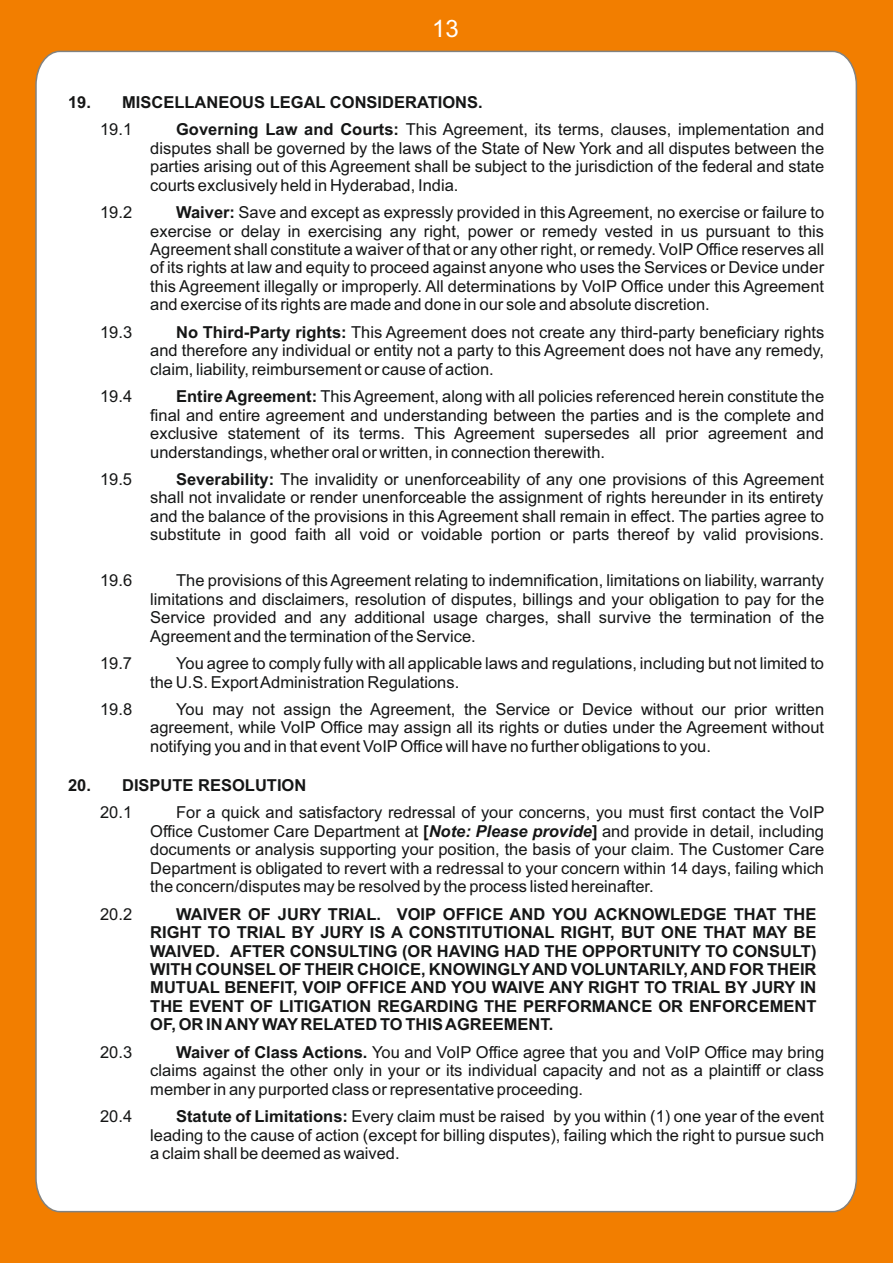
<style>
.page{position:relative;width:893px;height:1263px;background:#f27e00}
.page>*{position:absolute;margin:0;border:0;box-sizing:border-box;transform-origin:0 0}
.t1{font:24px "Arial";color:#fff}
.t2{font:16.5px/18.5px "Arial";color:#151616;text-align:justify}
.t3{font:700 16.5px/18.5px "Arial";color:#151616;text-align:justify}
.s1{font-weight:700}
.s2{font-weight:700;font-style:italic}
</style>
<div class="page">
<div style="left:35px;top:50px;width:823px;height:1163px;background:#fff"></div>
<h1 class="t1" style="left:432px;top:19px;width:28px">13</h1>
<p class="t3" style="left:68px;top:94px;width:416px">19. MISCELLANEOUS LEGAL CONSIDERATIONS.</p>
<p class="t2" style="left:100px;top:122px;width:34px">19.1</p>
<p class="t2" style="left:150px;top:122px;width:675px;text-indent:26px"><span class="s1">Governing Law and Courts:</span> This Agreement, its terms, clauses, implementation and disputes shall be governed by the laws of the State of New York and all disputes between the parties arising out of this Agreement shall be subject to the jurisdiction of the federal and state courts exclusively held in Hyderabad, India.</p>
<p class="t2" style="left:100px;top:205px;width:34px">19.2</p>
<p class="t2" style="left:150px;top:205px;width:675px;text-indent:26px"><span class="s1">Waiver:</span> Save and except as expressly provided in this Agreement, no exercise or failure to exercise or delay in exercising any right, power or remedy vested in us pursuant to this Agreement shall constitute a waiver of that or any other right, or remedy. VoIPOffice reserves all of its rights at law and equity to proceed against anyone who uses the Services or Device under this Agreement illegally or improperly. All determinations by VoIP Office under this Agreement and exercise of its rights are made and done in our sole and absolute discretion.</p>
<p class="t2" style="left:100px;top:324px;width:34px">19.3</p>
<p class="t2" style="left:150px;top:324px;width:676px;text-indent:26px"><span class="s1">No Third-Party rights:</span> This Agreement does not create any third-party beneficiary rights and therefore any individual or entity not a party to this Agreement does not have any remedy, claim, liability, reimbursement or cause of action.</p>
<p class="t2" style="left:100px;top:389px;width:34px">19.4</p>
<p class="t2" style="left:150px;top:389px;width:675px;text-indent:26px"><span class="s1">Entire Agreement:</span> This Agreement, along with all policies referenced herein constitute the final and entire agreement and understanding between the parties and is the complete and exclusive statement of its terms. This Agreement supersedes all prior agreement and understandings, whether oral or written, in connection therewith.</p>
<p class="t2" style="left:100px;top:471px;width:34px">19.5</p>
<p class="t2" style="left:150px;top:471px;width:675px;text-indent:26px"><span class="s1">Severability:</span> The invalidity or unenforceability of any one provisions of this Agreement shall not invalidate or render unenforceable the assignment of rights hereunder in its entirety and the balance of the provisions in this Agreement shall remain in effect. The parties agree to substitute in good faith all void or voidable portion or parts thereof by valid provisions.</p>
<p class="t2" style="left:100px;top:573px;width:34px">19.6</p>
<p class="t2" style="left:150px;top:573px;width:675px;text-indent:26px">The provisions of this Agreement relating to indemnification, limitations on liability, warranty limitations and disclaimers, resolution of disputes, billings and your obligation to pay for the Service provided and any additional usage charges, shall survive the termination of the Agreement and the termination of the Service.</p>
<p class="t2" style="left:100px;top:656px;width:34px">19.7</p>
<p class="t2" style="left:150px;top:656px;width:675px;text-indent:26px">You agree to comply fully with all applicable laws and regulations, including but not limited to the U.S. Export Administration Regulations.</p>
<p class="t2" style="left:100px;top:701px;width:34px">19.8</p>
<p class="t2" style="left:150px;top:701px;width:675px;text-indent:26px">You may not assign the Agreement, the Service or Device without our prior written agreement, while VoIP Office may assign all its rights or duties under the Agreement without notifying you and in that event VoIPOffice will have no further obligations to you.</p>
<p class="t3" style="left:68px;top:777px;width:240px">20. DISPUTE RESOLUTION</p>
<p class="t2" style="left:100px;top:805px;width:34px">20.1</p>
<p class="t2" style="left:150px;top:805px;width:676px;text-indent:26px">For a quick and satisfactory redressal of your concerns, you must first contact the VoIP Office Customer Care Department at <span class="s1">[</span><span class="s2">Note: Please provide</span><span class="s1">]</span> and provide in detail, including documents or analysis supporting your position, the basis of your claim. The Customer Care Department is obligated to revert with a redressal to your concern within 14 days, failing which the concern/disputes may be resolved by the process listed hereinafter.</p>
<p class="t2" style="left:100px;top:906px;width:34px">20.2</p>
<p class="t3" style="left:150px;top:906px;width:668px;text-indent:26px">WAIVER OF JURY TRIAL. VOIP OFFICE AND YOU ACKNOWLEDGE THAT THE RIGHT TO TRIAL BY JURY IS A CONSTITUTIONAL RIGHT, BUT ONE THAT MAY BE WAIVED. AFTER CONSULTING (OR HAVING HAD THE OPPORTUNITY TO CONSULT)<br>WITH COUNSEL OF THEIR CHOICE, KNOWINGLYAND VOLUNTARILY, AND FOR THEIR MUTUAL BENEFIT, VOIP OFFICE AND YOU WAIVE ANY RIGHT TO TRIAL BY JURY IN THE EVENT OF LITIGATION REGARDING THE PERFORMANCE OR ENFORCEMENT OF, OR IN ANYWAY RELATED TO THIS AGREEMENT.</p>
<p class="t2" style="left:100px;top:1044px;width:34px">20.3</p>
<p class="t2" style="left:150px;top:1044px;width:675px;text-indent:26px"><span class="s1">Waiver of Class Actions.</span> You and VoIP Office agree that you and VoIP Office may bring claims against the other only in your or its individual capacity and not as a plaintiff or class member in any purported class or representative proceeding.</p>
<p class="t2" style="left:100px;top:1109px;width:34px">20.4</p>
<p class="t2" style="left:150px;top:1109px;width:675px;text-indent:26px"><span class="s1">Statute of Limitations:</span> Every claim must be raised by you within (1) one year of the event leading to the cause of action (except for billing disputes), failing which the right to pursue such a claim shall be deemed as waived.</p>
</div>
